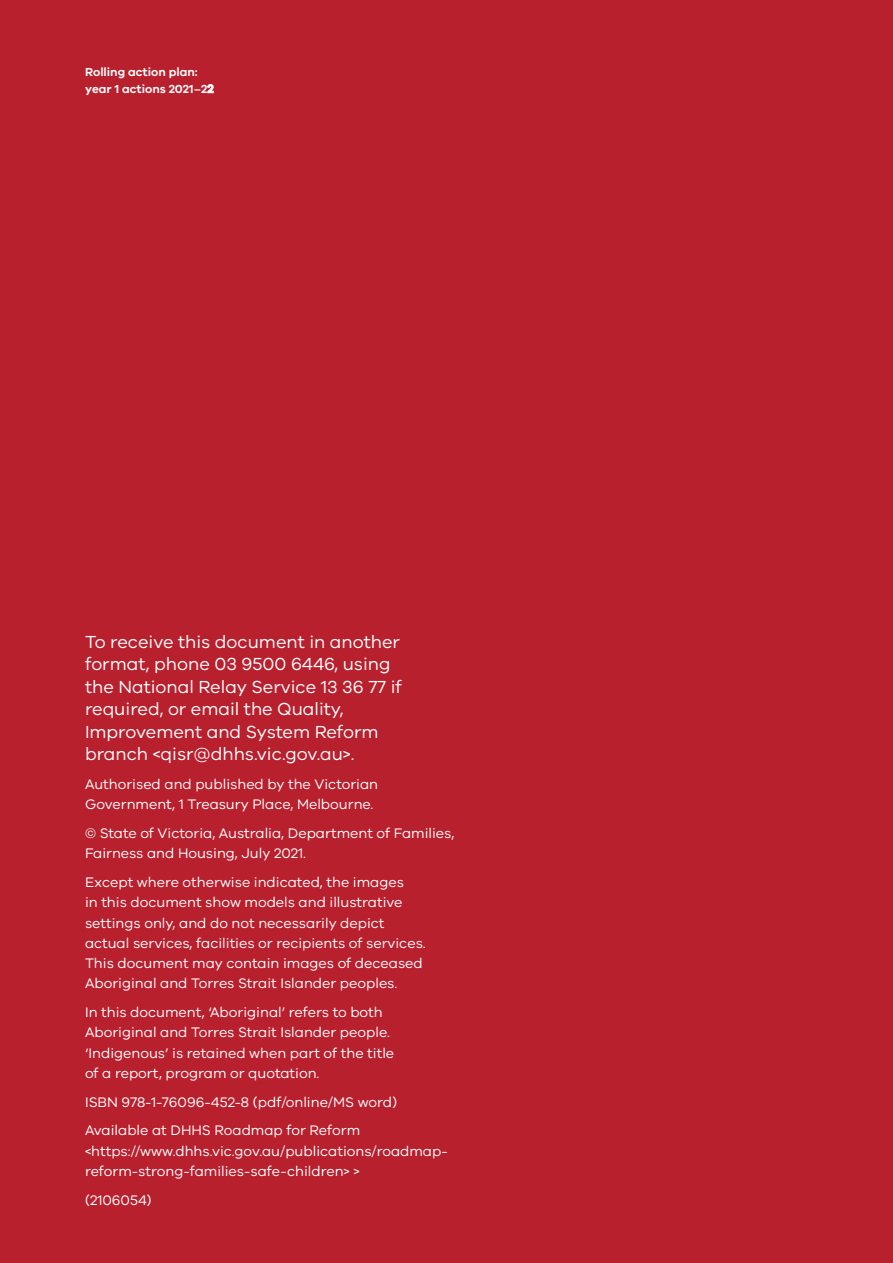
<style>
.page{position:relative;width:893px;height:1263px;background:#b9202e}
.page>*{position:absolute;margin:0;border:0;box-sizing:border-box;transform-origin:0 0}
.t1{font:18px/22.5px "VIC";color:#fff}
.t2{font:14.25px/20.2px "VIC";color:#fff}
.t3{font:600 12px/17px "VIC";color:#fff}
</style>
<div class="page">
<p class="t3" style="left:85px;top:63px;width:130px">Rolling action plan: year 1 actions 2021–22</p>
<p class="t1" style="left:85px;top:630px;width:318px">To receive this document in another format, phone 03 9500 6446, using the National Relay Service 13 36 77 if required, or email the Quality, Improvement and System Reform branch &lt;qisr@dhhs.vic.gov.au&gt;.</p>
<p class="t2" style="left:85px;top:774px;width:295px">Authorised and published by the Victorian<br>Government, 1 Treasury Place, Melbourne.</p>
<p class="t2" style="left:85px;top:823px;width:371px">© State of Victoria, Australia, Department of Families,<br>Fairness and Housing, July 2021.</p>
<p class="t2" style="left:85px;top:872px;width:342px">Except where otherwise indicated, the images<br>in this document show models and illustrative settings only, and do not necessarily depict actual services, facilities or recipients of services.<br>This document may contain images of deceased Aboriginal and Torres Strait Islander peoples.</p>
<p class="t2" style="left:85px;top:1002px;width:311px">In this document, ‘Aboriginal’ refers to both Aboriginal and Torres Strait Islander people. ‘Indigenous’ is retained when part of the title of a report, program or quotation.</p>
<p class="t2" style="left:85px;top:1087px;width:314px;line-height:28.8px">ISBN 978-1-76096-452-8 (pdf/online/MS word)<br>Available at DHHS Roadmap for Reform</p>
<p class="t2" style="left:85px;top:1140px;width:364px">&lt;https://www.dhhs.vic.gov.au/publications/roadmap&shy;reform-strong-families-safe-children&gt; &gt;</p>
<p class="t2" style="left:85px;top:1189px;width:68px">(2106054)</p>
</div>
